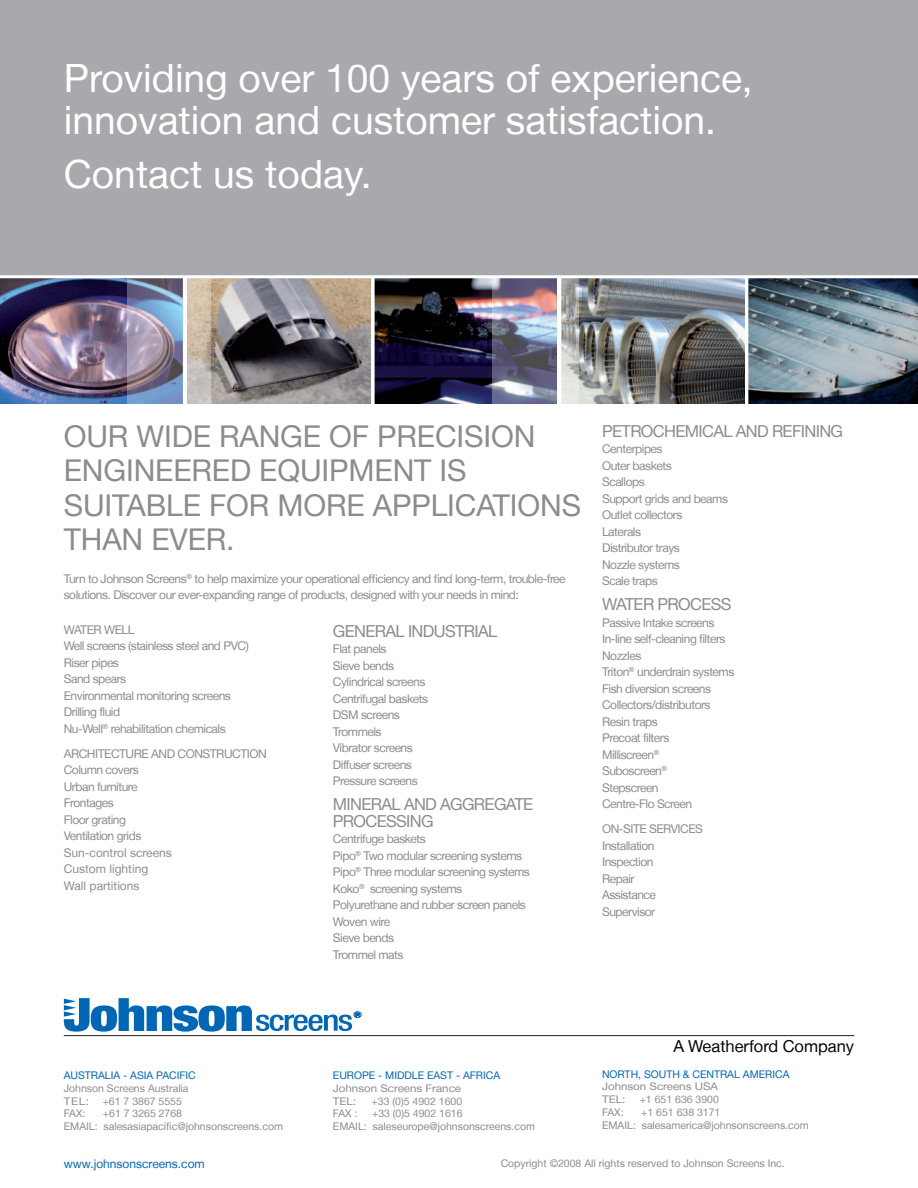
<style>
.page{position:relative;width:918px;height:1188px;background:#fff}
.page>*{position:absolute;margin:0;border:0;box-sizing:border-box;transform-origin:0 0}
.t1{font:39px/42px "Helvetica Neue LT";color:#fff}
.t2{font:30px/34.5px "Helvetica Neue LT";letter-spacing:-.005em;color:#8a8c8f}
.t3{font:16.5px "Helvetica Neue LT";color:#8a8c8f}
.t4{font:16.5px "Helvetica Neue LT";color:#040503}
.t5{font:12px/16.5px "Helvetica Neue LT";letter-spacing:-.04em;color:#8a8c8f}
.t6{font:12px "Helvetica Neue LT";color:#0166b3}
.t7{font:10.5px/12.8px "Helvetica Neue LT";color:#8a8c8f}
.t8{font:10.5px "Helvetica Neue LT";color:#0166b3}
.t9{font:10.5px/12.8px "Helvetica Neue LT";color:#8a8c8f;scale:1.1 1}
</style>
<div class="page">
<img style="left:211px;top:278px;width:160px;height:126px">
<img style="left:0;top:278px;width:127px;height:126px">
<img style="left:127px;top:278px;width:84px;height:126px">
<div style="left:0;top:0;width:918px;height:278px;background:#a8a9ad"></div>
<img style="left:375px;top:278px;width:117px;height:126px">
<img style="left:748px;top:278px;width:170px;height:126px">
<img style="left:579px;top:278px;width:165px;height:126px">
<hr style="left:183px;top:276px;width:3px;height:136px;background:#fff">
<img style="left:492px;top:278px;width:87px;height:126px">
<hr style="left:0;top:275px;width:918px;height:3px;background:#fff">
<hr style="left:558px;top:276px;width:3px;height:136px;background:#fff">
<hr style="left:64px;top:1035px;width:790px;height:1px;background:#231f20">
<svg style="left:64px;top:998px;width:296px;height:34px"></svg>
<div style="left:354px;top:1011px;width:7px;height:7px;border:1px solid #0161aa;border-radius:50%"></div>
<h1 class="t1" style="left:64px;top:56px;width:691px">Providing over 100 years of experience, innovation and customer satisfaction.</h1>
<h1 class="t1" style="left:64px;top:153px;width:309px">Contact us today.</h1>
<h2 class="t2" style="left:64px;top:418px;width:519px">OUR WIDE RANGE OF PRECISION<br>ENGINEERED EQUIPMENT IS<br>SUITABLE FOR MORE APPLICATIONS<br>THAN EVER.</h2>
<p class="t5" style="left:64px;top:570px;width:503px">Turn to Johnson Screens<sup>®</sup> to help maximize your operational efficiency and find long-term, trouble-free solutions. Discover our ever-expanding range of products, designed with your needs in mind:</p>
<p class="t5" style="left:64px;top:621px;width:187px;text-indent:40px">well<br>Well screens (stainless steel and PVC)<br>Riser pipes<br>Sand spears<br>Environmental monitoring screens<br>Drilling fluid<br>Nu-Well<sup>®</sup> rehabilitation chemicals</p>
<p class="t5" style="left:64px;top:745px;width:9px">architecture</p>
<p class="t5" style="left:151px;top:745px;width:9px">and</p>
<p class="t5" style="left:178px;top:745px;width:9px">construction</p>
<p class="t5" style="left:64px;top:761px;width:110px">Column covers<br>Urban furniture<br>Frontages<br>Floor grating<br>Ventilation grids<br>Sun-control screens<br>Custom lighting<br>Wall partitions</p>
<p class="t5" style="left:64px;top:621px;width:9px">water</p>
<h3 class="t3" style="left:333px;top:621px;width:12px">general</h3>
<h3 class="t3" style="left:408px;top:621px;width:10px">industrial</h3>
<p class="t5" style="left:333px;top:641px;width:97px">Flat panels<br>Sieve bends<br>Cylindrical screens<br>Centrifugal baskets<br>DSM screens<br>Trommels<br>Vibrator screens<br>Diffuser screens<br>Pressure screens</p>
<h3 class="t3" style="left:333px;top:795px;width:11px">mineral</h3>
<h3 class="t3" style="left:404px;top:795px;width:12px">and</h3>
<h3 class="t3" style="left:440px;top:795px;width:12px">aggregate</h3>
<h3 class="t3" style="left:333px;top:811px;width:11px">processing</h3>
<p class="t5" style="left:333px;top:831px;width:199px">Centrifuge baskets<br>Pipo<sup>®</sup> Two modular screening systems<br>Pipo<sup>®</sup> Three modular screening systems<br>Koko<sup>®</sup> screening systems<br>Polyurethane and rubber screen panels<br>Woven wire<br>Sieve bends<br>Trommel mats</p>
<h3 class="t3" style="left:602px;top:421px;width:11px">petrochemical</h3>
<h3 class="t3" style="left:736px;top:421px;width:12px">and</h3>
<h3 class="t3" style="left:772px;top:421px;width:10px">refining</h3>
<p class="t5" style="left:602px;top:441px;width:127px">Centerpipes<br>Outer baskets<br>Scallops<br>Support grids and beams<br>Outlet collectors<br>Laterals<br>Distributor trays<br>Nozzle systems<br>Scale traps</p>
<h3 class="t3" style="left:602px;top:595px;width:12px">water</h3>
<h3 class="t3" style="left:658px;top:595px;width:12px">process</h3>
<p class="t5" style="left:602px;top:614px;width:134px">Passive Intake screens<br>In-line self-cleaning filters<br>Nozzles<br>Triton<sup>®</sup> underdrain systems<br>Fish diversion screens<br>Collectors/distributors<br>Resin traps<br>Precoat filters<br>Milliscreen<sup>®<br></sup>Suboscreen<sup>®<br></sup>Stepscreen<br>Centre-Flo Screen</p>
<p class="t5" style="left:602px;top:821px;width:28px">on-site</p>
<p class="t5" style="left:602px;top:821px;width:55px;text-indent:47px">services<br>Installation<br>Inspection<br>Repair<br>Assistance<br>Supervisor</p>
<h3 class="t4" style="left:673px;top:1037px;width:182px">A Weatherford Company</h3>
<p class="t8" style="left:64px;top:1069px;width:134px">AUSTRALIA - ASIA PACIFIC</p>
<p class="t7" style="left:64px;top:1082px;width:126px">Johnson Screens Australia<br>TEL:</p>
<p class="t7" style="left:103px;top:1094px;width:37px">+61 7 3867</p>
<p class="t7" style="left:159px;top:1094px;width:25px">5555</p>
<p class="t7" style="left:64px;top:1107px;width:23px">FAX:</p>
<p class="t7" style="left:64px;top:1107px;width:221px;text-indent:39px">+61 7 3265 2768<br>EMAIL: salesasiapacific@johnsonscreens.com</p>
<p class="t6" style="left:64px;top:1157px;width:143px">www.johnsonscreens.com</p>
<p class="t8" style="left:333px;top:1069px;width:169px">EUROPE - MIDDLE EAST - AFRICA</p>
<p class="t9" style="left:333px;top:1082px;width:118px">Johnson Screens France<br>TEL:</p>
<p class="t7" style="left:372px;top:1094px;width:92px">+33 (0)5 4902 1600</p>
<p class="t7" style="left:333px;top:1107px;width:204px;text-indent:39px">+33 (0)5 4902 1616<br>EMAIL: saleseurope@johnsonscreens.com</p>
<p class="t7" style="left:333px;top:1107px;width:26px">FAX :</p>
<p class="t8" style="left:602px;top:1068px;width:189px">NORTH, SOUTH &amp; CENTRAL AMERICA</p>
<p class="t9" style="left:602px;top:1080px;width:107px">Johnson Screens USA<br>TEL:</p>
<p class="t7" style="left:640px;top:1093px;width:43px">+1 651 636</p>
<p class="t7" style="left:696px;top:1093px;width:25px">3900</p>
<p class="t7" style="left:602px;top:1106px;width:23px">FAX:</p>
<p class="t7" style="left:641px;top:1106px;width:43px">+1 651 638</p>
<p class="t7" style="left:602px;top:1106px;width:208px;text-indent:95px">3171<br>EMAIL: salesamerica@johnsonscreens.com</p>
<p class="t7" style="left:501px;top:1156px;width:286px">Copyright ©2008 All rights reserved to Johnson Screens Inc.</p>
</div>
